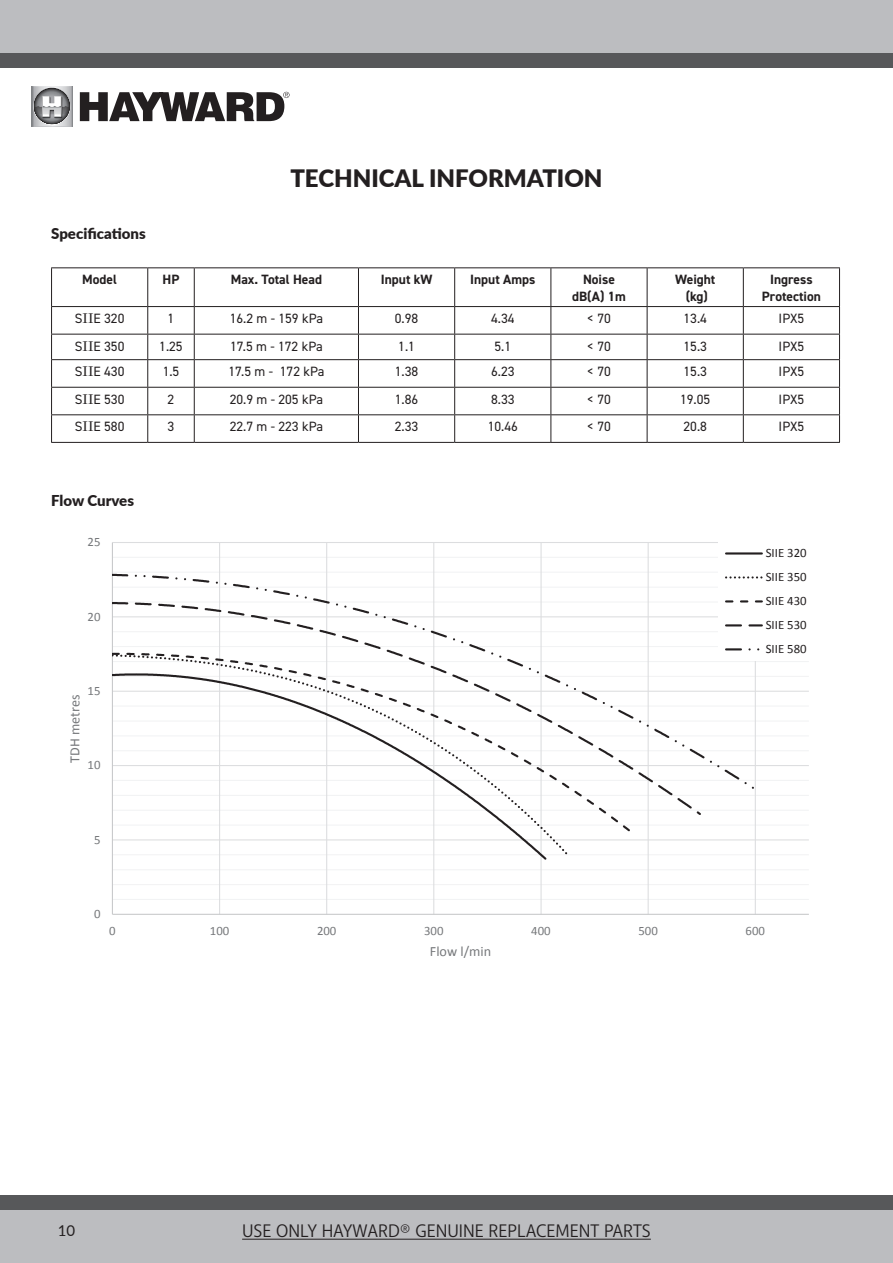
<style>
.page{position:relative;width:893px;height:1263px;background:#fff}
.page>*{position:absolute;margin:0;border:0;box-sizing:border-box;transform-origin:0 0}
.LATO_HEADING_Blk_16{font:900 24px "Lato";color:#231f20}
.t1{font:18px "Macha";color:#231f20}
.Sub_Heading_Lato_Blk{font:900 15px "Lato";color:#231f20}
.t2{font:15px "Lato";color:#231f20}
.t3{font:14.1px "Calibri";color:#76787b}
.t4{font:13.5px "DIN2014";color:#231f20}
.t5{font:700 13.5px "DIN2014";color:#231f20}
.t6{font:12.75px/24px "Calibri";color:#231f20;text-align:justify}
.t7{font:12.75px "Calibri";color:#76787b}
.s1{font-family:"Century Schoolbook"}
</style>
<div class="page">
<div style="left:0;top:1209px;width:893px;height:54px;background:#bcbdc0"></div>
<div style="left:0;top:1195px;width:893px;height:14px;background:#57585a"></div>
<div style="left:0;top:0;width:893px;height:54px;background:#bcbdc0"></div>
<div style="left:0;top:54px;width:893px;height:14px;background:#57585a"></div>
<hr style="left:242px;top:1239px;width:409px;height:1px;background:#231f20">
<svg style="left:80px;top:92px;width:209px;height:29px"></svg>
<img style="left:31px;top:86px;width:42px;height:41px">
<svg style="left:34px;top:96px;width:36px;height:21px"></svg>
<svg style="left:32px;top:125px;width:40px;height:1px"></svg>
<svg style="left:32px;top:86px;width:40px;height:2px"></svg>
<hr style="left:51px;top:267px;width:97px;height:1px;background:#231f20">
<hr style="left:51px;top:268px;width:1px;height:38px;background:#231f20">
<hr style="left:148px;top:267px;width:46px;height:1px;background:#231f20">
<hr style="left:147px;top:268px;width:1px;height:38px;background:#231f20">
<hr style="left:194px;top:267px;width:164px;height:1px;background:#231f20">
<hr style="left:194px;top:268px;width:1px;height:38px;background:#231f20">
<hr style="left:358px;top:267px;width:97px;height:1px;background:#231f20">
<hr style="left:358px;top:268px;width:1px;height:38px;background:#231f20">
<hr style="left:455px;top:267px;width:96px;height:1px;background:#231f20">
<hr style="left:454px;top:268px;width:1px;height:38px;background:#231f20">
<hr style="left:551px;top:267px;width:96px;height:1px;background:#231f20">
<hr style="left:550px;top:268px;width:1px;height:38px;background:#231f20">
<hr style="left:647px;top:267px;width:96px;height:1px;background:#231f20">
<hr style="left:647px;top:268px;width:1px;height:38px;background:#231f20">
<hr style="left:743px;top:267px;width:97px;height:1px;background:#231f20">
<hr style="left:743px;top:268px;width:1px;height:38px;background:#231f20">
<hr style="left:839px;top:268px;width:1px;height:38px;background:#231f20">
<hr style="left:51px;top:306px;width:97px;height:1px;background:#231f20">
<hr style="left:148px;top:306px;width:46px;height:1px;background:#231f20">
<hr style="left:194px;top:306px;width:164px;height:1px;background:#231f20">
<hr style="left:358px;top:306px;width:97px;height:1px;background:#231f20">
<hr style="left:455px;top:306px;width:96px;height:1px;background:#231f20">
<hr style="left:551px;top:306px;width:96px;height:1px;background:#231f20">
<hr style="left:647px;top:306px;width:96px;height:1px;background:#231f20">
<hr style="left:743px;top:306px;width:97px;height:1px;background:#231f20">
<hr style="left:51px;top:334px;width:97px;height:1px;background:#231f20">
<hr style="left:148px;top:334px;width:46px;height:1px;background:#231f20">
<hr style="left:194px;top:334px;width:164px;height:1px;background:#231f20">
<hr style="left:358px;top:334px;width:97px;height:1px;background:#231f20">
<hr style="left:455px;top:334px;width:96px;height:1px;background:#231f20">
<hr style="left:551px;top:334px;width:96px;height:1px;background:#231f20">
<hr style="left:647px;top:334px;width:96px;height:1px;background:#231f20">
<hr style="left:743px;top:334px;width:97px;height:1px;background:#231f20">
<hr style="left:51px;top:359px;width:97px;height:1px;background:#231f20">
<hr style="left:148px;top:359px;width:46px;height:1px;background:#231f20">
<hr style="left:194px;top:359px;width:164px;height:1px;background:#231f20">
<hr style="left:358px;top:359px;width:97px;height:1px;background:#231f20">
<hr style="left:455px;top:359px;width:96px;height:1px;background:#231f20">
<hr style="left:551px;top:359px;width:96px;height:1px;background:#231f20">
<hr style="left:647px;top:359px;width:96px;height:1px;background:#231f20">
<hr style="left:743px;top:359px;width:97px;height:1px;background:#231f20">
<hr style="left:51px;top:387px;width:97px;height:1px;background:#231f20">
<hr style="left:148px;top:387px;width:46px;height:1px;background:#231f20">
<hr style="left:194px;top:387px;width:164px;height:1px;background:#231f20">
<hr style="left:358px;top:387px;width:97px;height:1px;background:#231f20">
<hr style="left:455px;top:387px;width:96px;height:1px;background:#231f20">
<hr style="left:551px;top:387px;width:96px;height:1px;background:#231f20">
<hr style="left:647px;top:387px;width:96px;height:1px;background:#231f20">
<hr style="left:743px;top:387px;width:97px;height:1px;background:#231f20">
<hr style="left:51px;top:414px;width:97px;height:1px;background:#231f20">
<svg style="left:51px;top:307px;width:1px;height:135px"></svg>
<hr style="left:148px;top:414px;width:46px;height:1px;background:#231f20">
<svg style="left:147px;top:307px;width:1px;height:135px"></svg>
<hr style="left:194px;top:414px;width:164px;height:1px;background:#231f20">
<svg style="left:194px;top:307px;width:1px;height:135px"></svg>
<hr style="left:358px;top:414px;width:97px;height:1px;background:#231f20">
<svg style="left:358px;top:307px;width:1px;height:135px"></svg>
<hr style="left:455px;top:414px;width:96px;height:1px;background:#231f20">
<svg style="left:454px;top:307px;width:1px;height:135px"></svg>
<hr style="left:551px;top:414px;width:96px;height:1px;background:#231f20">
<svg style="left:550px;top:307px;width:1px;height:135px"></svg>
<hr style="left:647px;top:414px;width:96px;height:1px;background:#231f20">
<svg style="left:647px;top:307px;width:1px;height:135px"></svg>
<hr style="left:743px;top:414px;width:97px;height:1px;background:#231f20">
<svg style="left:743px;top:307px;width:1px;height:135px"></svg>
<svg style="left:839px;top:307px;width:1px;height:135px"></svg>
<hr style="left:51px;top:442px;width:97px;height:1px;background:#231f20">
<hr style="left:148px;top:442px;width:46px;height:1px;background:#231f20">
<hr style="left:194px;top:442px;width:164px;height:1px;background:#231f20">
<hr style="left:358px;top:442px;width:97px;height:1px;background:#231f20">
<hr style="left:455px;top:442px;width:96px;height:1px;background:#231f20">
<hr style="left:551px;top:442px;width:96px;height:1px;background:#231f20">
<hr style="left:647px;top:442px;width:96px;height:1px;background:#231f20">
<hr style="left:743px;top:442px;width:97px;height:1px;background:#231f20">
<svg style="left:112px;top:542px;width:697px;height:373px"></svg>
<p class="Sub_Heading_Lato_Blk" style="left:51px;top:222px;width:96px">Specifications</p>
<p class="LATO_HEADING_Blk_16" style="left:290px;top:160px;width:314px">TECHNICAL INFORMATION</p>
<p class="t5" style="left:82px;top:271px;width:36px">Model</p>
<p class="t5" style="left:163px;top:271px;width:18px">HP</p>
<p class="t5" style="left:231px;top:271px;width:93px">Max. Total Head</p>
<p class="t5" style="left:381px;top:271px;width:53px">Input kW</p>
<p class="t5" style="left:470px;top:271px;width:67px">Input Amps</p>
<p class="t5" style="left:583px;top:271px;width:33px">Noise</p>
<p class="t5" style="left:572px;top:287px;width:55px">dB(A) 1m</p>
<p class="t5" style="left:675px;top:271px;width:42px">Weight</p>
<p class="t5" style="left:686px;top:287px;width:23px">(kg)</p>
<p class="t5" style="left:770px;top:271px;width:44px">Ingress</p>
<p class="t5" style="left:762px;top:287px;width:61px">Protection</p>
<p class="t4" style="left:75px;top:310px;width:51px">S<span class="s1">II</span>E 320</p>
<p class="t4" style="left:168px;top:310px;width:8px">1</p>
<p class="t4" style="left:230px;top:310px;width:95px">16.2 m - 159 kPa</p>
<p class="t4" style="left:395px;top:310px;width:25px">0.98</p>
<p class="t4" style="left:491px;top:310px;width:25px">4.34</p>
<p class="t4" style="left:587px;top:310px;width:25px">&lt; 70</p>
<p class="t4" style="left:683px;top:310px;width:25px">13.4</p>
<p class="t4" style="left:779px;top:310px;width:27px">IPX5</p>
<p class="t4" style="left:75px;top:338px;width:51px">S<span class="s1">II</span>E 350</p>
<p class="t4" style="left:159px;top:338px;width:25px">1.25</p>
<p class="t4" style="left:230px;top:338px;width:94px">17.5 m - 172 kPa</p>
<p class="t4" style="left:398px;top:338px;width:18px">1.1</p>
<p class="t4" style="left:494px;top:338px;width:18px">5.1</p>
<p class="t4" style="left:587px;top:338px;width:25px">&lt; 70</p>
<p class="t4" style="left:683px;top:338px;width:25px">15.3</p>
<p class="t4" style="left:779px;top:338px;width:27px">IPX5</p>
<p class="t4" style="left:75px;top:363px;width:51px">S<span class="s1">II</span>E 430</p>
<p class="t4" style="left:163px;top:363px;width:18px">1.5</p>
<p class="t4" style="left:228px;top:363px;width:97px">17.5 m - 172 kPa</p>
<p class="t4" style="left:395px;top:363px;width:25px">1.38</p>
<p class="t4" style="left:491px;top:363px;width:25px">6.23</p>
<p class="t4" style="left:587px;top:363px;width:25px">&lt; 70</p>
<p class="t4" style="left:683px;top:363px;width:25px">15.3</p>
<p class="t4" style="left:779px;top:363px;width:27px">IPX5</p>
<p class="t4" style="left:75px;top:391px;width:51px">S<span class="s1">II</span>E 530</p>
<p class="t4" style="left:168px;top:391px;width:8px">2</p>
<p class="t4" style="left:230px;top:391px;width:95px">20.9 m - 205 kPa</p>
<p class="t4" style="left:395px;top:391px;width:25px">1.86</p>
<p class="t4" style="left:491px;top:391px;width:25px">8.33</p>
<p class="t4" style="left:587px;top:391px;width:25px">&lt; 70</p>
<p class="t4" style="left:680px;top:391px;width:32px">19.05</p>
<p class="t4" style="left:779px;top:391px;width:27px">IPX5</p>
<p class="t4" style="left:75px;top:418px;width:51px">S<span class="s1">II</span>E 580</p>
<p class="t4" style="left:168px;top:418px;width:8px">3</p>
<p class="t4" style="left:230px;top:418px;width:95px">22.7 m - 223 kPa</p>
<p class="t4" style="left:395px;top:418px;width:25px">2.33</p>
<p class="t4" style="left:488px;top:418px;width:32px">10.46</p>
<p class="t4" style="left:587px;top:418px;width:25px">&lt; 70</p>
<p class="t4" style="left:683px;top:418px;width:25px">20.8</p>
<p class="t4" style="left:779px;top:418px;width:27px">IPX5</p>
<p class="Sub_Heading_Lato_Blk" style="left:51px;top:490px;width:84px">Flow Curves</p>
<p class="t7" style="left:88px;top:534px;width:14px">25</p>
<p class="t7" style="left:88px;top:608px;width:14px">20</p>
<p class="t3" style="left:66px;top:763px;width:70px;rotate:-90deg">TDH metres</p>
<p class="t7" style="left:88px;top:682px;width:14px">15</p>
<p class="t7" style="left:88px;top:757px;width:14px">10</p>
<p class="t6" style="left:766px;top:541px;width:42px">SIIE 320<br>SIIE 350<br>SIIE 430<br>SIIE 530<br>SIIE 580</p>
<p class="t7" style="left:94px;top:831px;width:8px">5</p>
<p class="t7" style="left:94px;top:906px;width:8px">0</p>
<p class="t7" style="left:109px;top:922px;width:8px">0</p>
<p class="t7" style="left:210px;top:922px;width:21px">100</p>
<p class="t7" style="left:317px;top:922px;width:21px">200</p>
<p class="t7" style="left:424px;top:922px;width:21px">300</p>
<p class="t7" style="left:531px;top:922px;width:21px">400</p>
<p class="t7" style="left:638px;top:922px;width:21px">500</p>
<p class="t7" style="left:746px;top:922px;width:21px">600</p>
<p class="t3" style="left:430px;top:942px;width:63px">Flow l/min</p>
<p class="t2" style="left:58px;top:1220px;width:19px">10</p>
<h2 class="t1" style="left:242px;top:1220px;width:410px">USE ONLY HAYWARD® GENUINE REPLACEMENT PARTS</h2>
</div>
